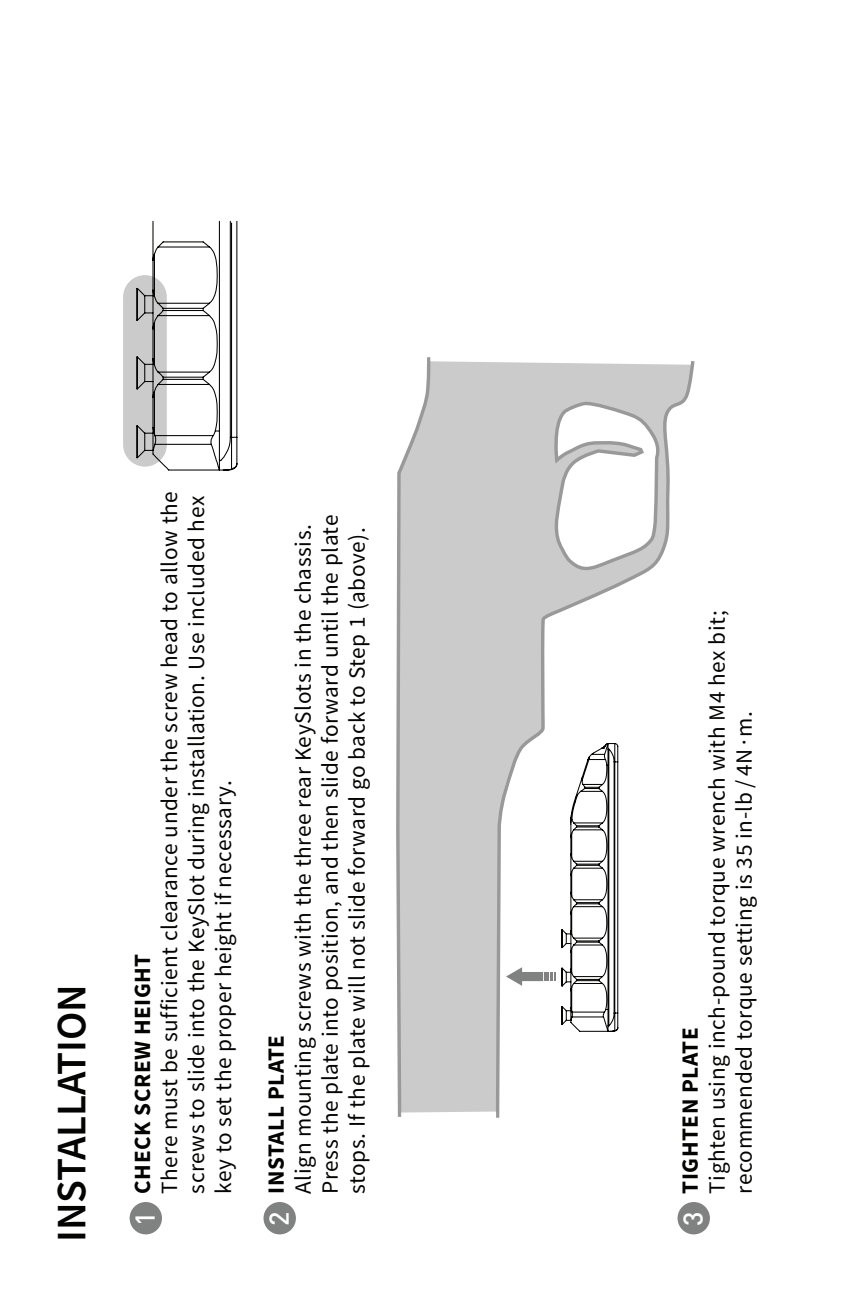
<style>
.page{position:relative;width:864px;height:1296px;background:#fff}
.page>*{position:absolute;margin:0;border:0;box-sizing:border-box;transform-origin:0 0}
.t1{font:600 42px "Source Sans Pro";letter-spacing:-.005em;color:#040503}
.t2{font:500 27px "DIN";color:#fff}
.t3{font:23.4px/27px "Source Sans Pro";letter-spacing:.025em;color:#040503}
.t4{font:700 23.4px "Source Sans Pro";letter-spacing:.025em;color:#040503}
</style>
<div class="page">
<svg style="left:396px;top:357px;width:299px;height:761px"></svg>
<svg style="left:401px;top:1112px;width:95px;height:6px"></svg>
<svg style="left:430px;top:357px;width:262px;height:8px"></svg>
<svg style="left:506px;top:742px;width:113px;height:297px"></svg>
<div style="left:130px;top:1202px;width:32px;height:32px;background:#808181;border-radius:50%"></div>
<div style="left:264px;top:1202px;width:32px;height:32px;background:#808181;border-radius:50%"></div>
<div style="left:678px;top:1202px;width:32px;height:32px;background:#808181;border-radius:50%"></div>
<div style="left:123px;top:275px;width:44px;height:192px;background:#cbcbcb;border-radius:22px"></div>
<svg style="left:136px;top:220px;width:102px;height:251px"></svg>
<h1 class="t1" style="left:44px;top:1242px;width:259px;rotate:-90deg">INSTALLATION</h1>
<p class="t4" style="left:126px;top:1194px;width:242px;rotate:-90deg">CHECK SCREW HEIGHT</p>
<p class="t3" style="left:156px;top:1194px;width:704px;rotate:-90deg">There must be sufficient clearance under the screw head to allow the screws to slide into the KeySlot during installation. Use included hex key to set the proper height if necessary.</p>
<p class="t2" style="left:128px;top:1226px;width:16px;rotate:-90deg">1</p>
<p class="t4" style="left:260px;top:1194px;width:161px;rotate:-90deg">INSTALL PLATE</p>
<p class="t3" style="left:290px;top:1194px;width:680px;rotate:-90deg">Align mounting screws with the three rear KeySlots in the chassis.<br>Press the plate into position, and then slide forward until the plate stops. If the plate will not slide forward go back to Step 1 (above).</p>
<p class="t2" style="left:262px;top:1226px;width:16px;rotate:-90deg">2</p>
<p class="t4" style="left:674px;top:1194px;width:168px;rotate:-90deg">TIGHTEN PLATE</p>
<p class="t3" style="left:704px;top:1194px;width:585px;rotate:-90deg">Tighten using inch-pound torque wrench with M4 hex bit; recommended torque setting is 35 in‑lb / 4N∙m.</p>
<p class="t2" style="left:676px;top:1226px;width:16px;rotate:-90deg">3</p>
</div>
